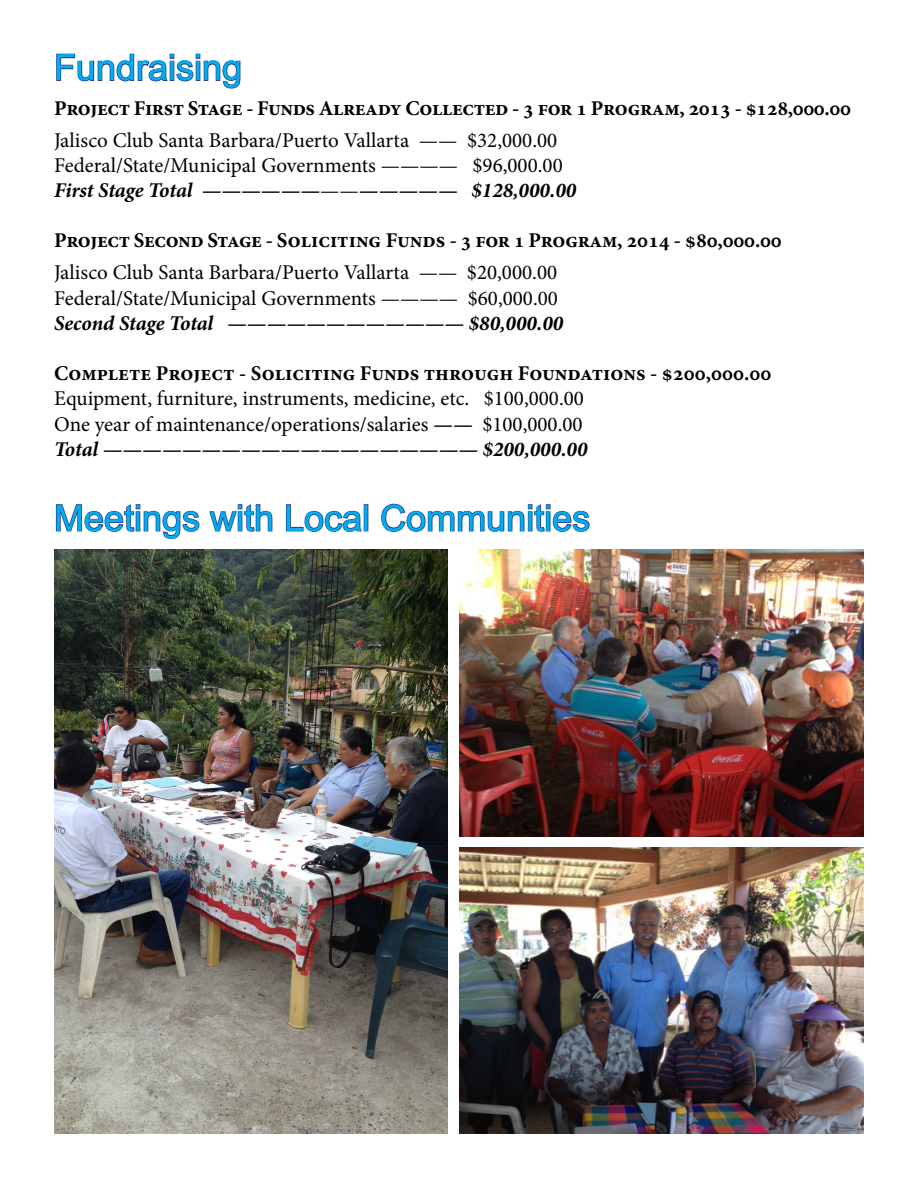
<style>
.page{position:relative;width:918px;height:1188px;background:#fff}
.page>*{position:absolute;margin:0;border:0;box-sizing:border-box;transform-origin:0 0}
.t1{font:36px "Arial";color:#00aeef}
.t2{font:21px/25.2px "Minion Pro";color:#000}
.t3{font:700 21px "Minion Pro";letter-spacing:-.01em;color:#000}
.t4{font:italic 700 21px "Minion Pro";letter-spacing:-.005em;color:#000}
.s1{font-weight:700;font-style:italic}
</style>
<div class="page">
<img style="left:459px;top:550px;width:405px;height:286px">
<img style="left:459px;top:848px;width:405px;height:286px">
<img style="left:54px;top:550px;width:394px;height:584px">
<svg style="left:56px;top:53px;width:185px;height:36px"></svg>
<svg style="left:55px;top:504px;width:145px;height:35px"></svg>
<svg style="left:209px;top:504px;width:64px;height:28px"></svg>
<svg style="left:286px;top:504px;width:76px;height:28px"></svg>
<div style="left:364px;top:504px;width:4px;height:27px;border:2px solid #253f8e"></div>
<svg style="left:381px;top:503px;width:209px;height:29px"></svg>
<h1 class="t1" style="left:54px;top:48px;width:190px">Fundraising</h1>
<p class="t3" style="left:54px;top:93px;width:799px">Project First Stage - Funds Already Collected - 3 for 1 Program, 2013 - $128,000.00</p>
<p class="t2" style="left:54px;top:127px;width:524px">Jalisco Club Santa Barbara/Puerto Vallarta —— $32,000.00<br>Federal/State/Municipal Governments ———— $96,000.00<br><span class="s1">First Stage Total ——————</span>——<span class="s1">————— $128,000.00</span></p>
<p class="t3" style="left:54px;top:226px;width:729px">Project Second Stage - Soliciting Funds - 3 for 1 Program, 2014 - $80,000.00</p>
<p class="t2" style="left:54px;top:260px;width:505px">Jalisco Club Santa Barbara/Puerto Vallarta —— $20,000.00<br>Federal/State/Municipal Governments ———— $60,000.00</p>
<p class="t4" style="left:54px;top:308px;width:511px">Second Stage Total ———————————— $80,000.00</p>
<p class="t3" style="left:54px;top:359px;width:719px">Complete Project - Soliciting Funds through Foundations - $200,000.00</p>
<p class="t2" style="left:54px;top:386px;width:535px">Equipment, furniture, instruments, medicine, etc. $100,000.00<br>One year of maintenance/operations/salaries <span class="s1">——</span> $100,000.00<br><span class="s1">Total ——————————————————— $200,000.00</span></p>
<h1 class="t1" style="left:54px;top:498px;width:538px">Meetings with Local Communities</h1>
</div>
